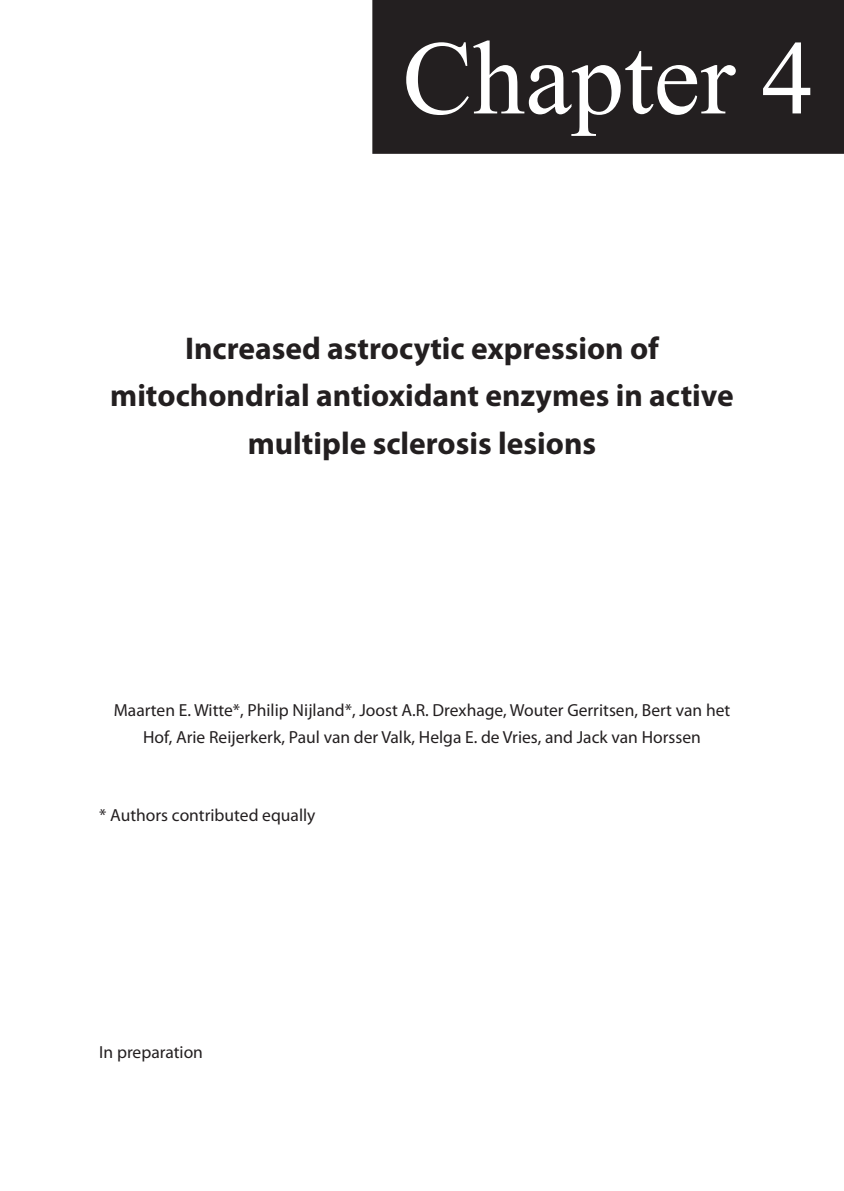
<style>
.page{position:relative;width:844px;height:1191px;background:#fff}
.page>*{position:absolute;margin:0;border:0;box-sizing:border-box;transform-origin:0 0}
.t1{font:105px "Times New Roman";color:#fff}
.t2{font:700 31.5px/47.2px "Myriad Pro";color:#231f20;text-align:center}
.t3{font:17.5px/26.2px "Myriad Pro";color:#231f20;text-align:center}
</style>
<div class="page">
<div style="left:372px;top:0;width:471px;height:154px;background:#231f20"></div>
<p class="t1" style="left:402px;top:8px;width:413px">Chapter 4</p>
<p class="t2" style="left:110px;top:324px;width:625px">Increased astrocytic expression of mitochondrial antioxidant enzymes in active multiple sclerosis lesions</p>
<p class="t3" style="left:114px;top:697px;width:618px">Maarten E. Witte*, Philip Nijland*, Joost A.R. Drexhage, Wouter Gerritsen, Bert van het<br>Hof, Arie Reijerkerk, Paul van der Valk, Helga E. de Vries, and Jack van Horssen</p>
<p class="t3" style="left:99px;top:802px;width:218px">* Authors contributed equally</p>
<p class="t3" style="left:99px;top:1038px;width:105px">In preparation</p>
</div>
